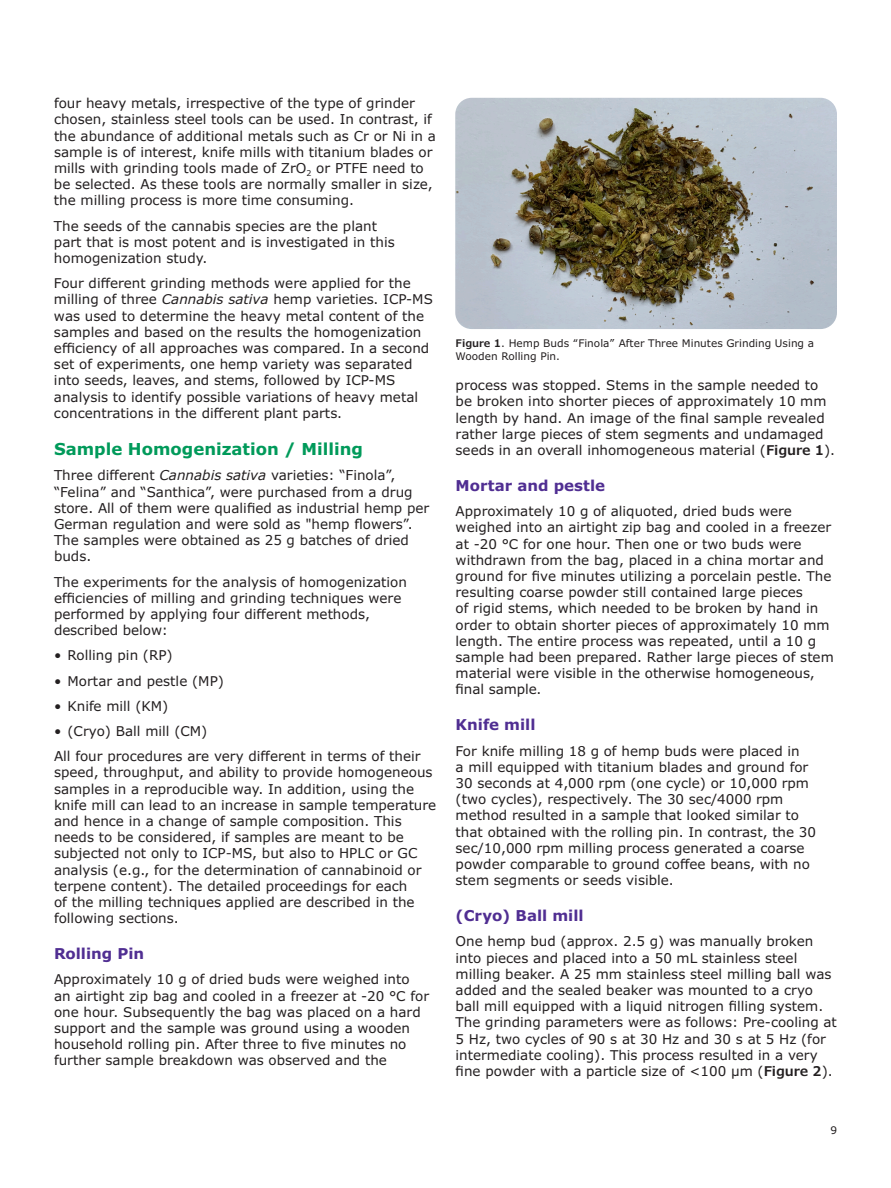
<style>
.page{position:relative;width:891px;height:1188px;background:#fff}
.page>*{position:absolute;margin:0;border:0;box-sizing:border-box;transform-origin:0 0}
.t1{font:700 16.5px "Verdana Pro";color:#009a5a}
.t2{font:700 15px "Verdana Pro";color:#502e92}
.t3{font:13.5px/16.2px "Verdana Pro";color:#231f20}
.t4{font:13.5px/16.2px "Verdana";color:#231f20}
.t5{font:10.5px/12.6px "Verdana Pro";color:#231f20}
.s1{font-style:italic}
.s2{font-weight:600}
</style>
<div class="page">
<img style="left:455px;top:98px;width:382px;height:231px">
<p class="t4" style="left:54px;top:95px;width:384px">four heavy metals, irrespective of the type of grinder chosen, stainless steel tools can be used. In contrast, if the abundance of additional metals such as Cr or Ni in a sample is of interest, knife mills with titanium blades or mills with grinding tools made of ZrO<sub>2</sub> or PTFE need to be selected. As these tools are normally smaller in size, the milling process is more time consuming.</p>
<p class="t4" style="left:54px;top:218px;width:342px">The seeds of the cannabis species are the plant part that is most potent and is investigated in this homogenization study.</p>
<p class="t3" style="left:54px;top:275px;width:380px">Four different grinding methods were applied for the milling of three <span class="s1">Cannabis sativa</span> hemp varieties. ICP-MS was used to determine the heavy metal content of the samples and based on the results the homogenization efficiency of all approaches was compared. In a second set of experiments, one hemp variety was separated into seeds, leaves, and stems, followed by ICP-MS analysis to identify possible variations of heavy metal concentrations in the different plant parts.</p>
<p class="t1" style="left:54px;top:439px;width:311px">Sample Homogenization / Milling</p>
<p class="t4" style="left:54px;top:468px;width:377px">Three different <span class="s1">Cannabis sativa</span> varieties: “Finola”, “Felina” and “Santhica”, were purchased from a drug store. All of them were qualified as industrial hemp per German regulation and were sold as "hemp flowers”.<br>The samples were obtained as 25 g batches of dried buds.</p>
<p class="t4" style="left:54px;top:574px;width:354px">The experiments for the analysis of homogenization efficiencies of milling and grinding techniques were performed by applying four different methods, described below:</p>
<p class="t3" style="left:54px;top:648px;width:120px">• Rolling pin (RP)</p>
<p class="t3" style="left:54px;top:673px;width:171px">• Mortar and pestle (MP)</p>
<p class="t3" style="left:54px;top:698px;width:116px">• Knife mill (KM)</p>
<p class="t3" style="left:54px;top:723px;width:155px">• (Cryo) Ball mill (CM)</p>
<p class="t4" style="left:54px;top:748px;width:384px">All four procedures are very different in terms of their speed, throughput, and ability to provide homogeneous samples in a reproducible way. In addition, using the knife mill can lead to an increase in sample temperature and hence in a change of sample composition. This needs to be considered, if samples are meant to be subjected not only to ICP-MS, but also to HPLC or GC analysis (e.g., for the determination of cannabinoid or terpene content). The detailed proceedings for each<br>of the milling techniques applied are described in the following sections.</p>
<p class="t2" style="left:54px;top:944px;width:92px">Rolling Pin</p>
<p class="t3" style="left:54px;top:972px;width:377px">Approximately 10 g of dried buds were weighed into an airtight zip bag and cooled in a freezer at -20 °C for one hour. Subsequently the bag was placed on a hard support and the sample was ground using a wooden household rolling pin. After three to five minutes no further sample breakdown was observed and the</p>
<p class="t5" style="left:456px;top:337px;width:360px"><span class="s2">Figure 1</span>. Hemp Buds “Finola” After Three Minutes Grinding Using a<br>Wooden Rolling Pin.</p>
<p class="t3" style="left:456px;top:377px;width:381px">process was stopped. Stems in the sample needed to be broken into shorter pieces of approximately 10 mm length by hand. An image of the final sample revealed rather large pieces of stem segments and undamaged seeds in an overall inhomogeneous material (<span class="s2">Figure 1</span>).</p>
<p class="t2" style="left:456px;top:476px;width:151px">Mortar and pestle</p>
<p class="t3" style="left:456px;top:503px;width:380px">Approximately 10 g of aliquoted, dried buds were weighed into an airtight zip bag and cooled in a freezer at -20 °C for one hour. Then one or two buds were withdrawn from the bag, placed in a china mortar and ground for five minutes utilizing a porcelain pestle. The resulting coarse powder still contained large pieces<br>of rigid stems, which needed to be broken by hand in order to obtain shorter pieces of approximately 10 mm length. The entire process was repeated, until a 10 g sample had been prepared. Rather large pieces of stem material were visible in the otherwise homogeneous, final sample.</p>
<p class="t2" style="left:456px;top:715px;width:81px">Knife mill</p>
<p class="t3" style="left:456px;top:743px;width:362px">For knife milling 18 g of hemp buds were placed in<br>a mill equipped with titanium blades and ground for 30 seconds at 4,000 rpm (one cycle) or 10,000 rpm (two cycles), respectively. The 30 sec/4000 rpm method resulted in a sample that looked similar to that obtained with the rolling pin. In contrast, the 30 sec/10,000 rpm milling process generated a coarse powder comparable to ground coffee beans, with no stem segments or seeds visible.</p>
<p class="t2" style="left:456px;top:906px;width:130px">(Cryo) Ball mill</p>
<p class="t3" style="left:456px;top:934px;width:383px">One hemp bud (approx. 2.5 g) was manually broken into pieces and placed into a 50 mL stainless steel milling beaker. A 25 mm stainless steel milling ball was added and the sealed beaker was mounted to a cryo ball mill equipped with a liquid nitrogen filling system.<br>The grinding parameters were as follows: Pre-cooling at 5 Hz, two cycles of 90 s at 30 Hz and 30 s at 5 Hz (for intermediate cooling). This process resulted in a very fine powder with a particle size of &lt;100 µm (<span class="s2">Figure 2</span>).</p>
<p class="t5" style="left:830px;top:1124px;width:8px">9</p>
</div>
